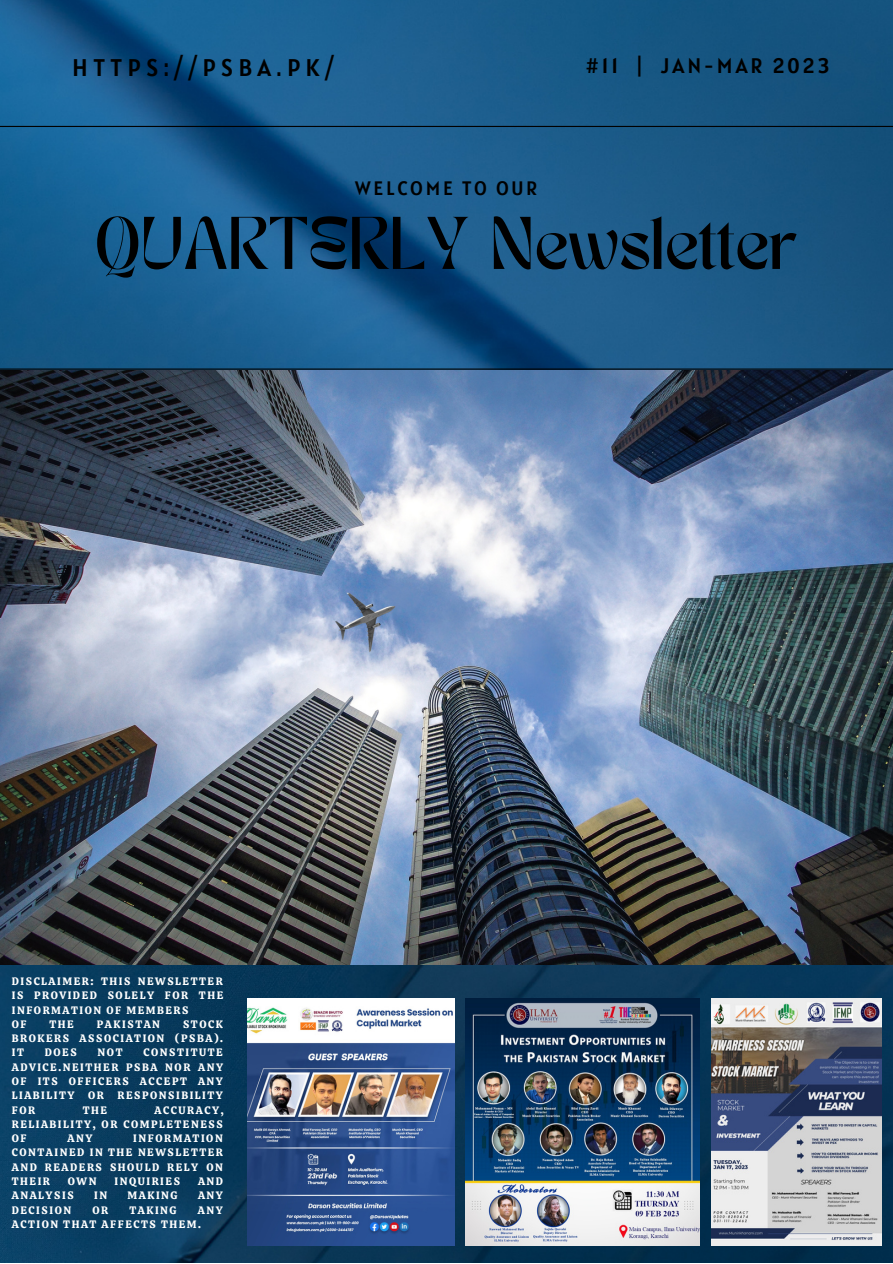
<style>
.page{position:relative;width:893px;height:1264px;background:#fff}
.page>*{position:absolute;margin:0;border:0;box-sizing:border-box;transform-origin:0 0}
.t1{font:52.05px "TAN MERINGUE";color:#000}
.t2{font:24px "Alatsi";letter-spacing:.225em;color:#000}
.t3{font:21px "Alatsi";letter-spacing:.145em;color:#000}
.t4{font:19.35px "Alatsi";letter-spacing:.14em;color:#000}
.t5{font:10.65px/14.2px "Calistoga";letter-spacing:.145em;color:#fff;text-align:justify}
</style>
<div class="page">
<img style="left:0;top:0;width:892px;height:1262px">
<hr style="left:0;top:368px;width:892px;height:1px;background:#000">
<hr style="left:0;top:126px;width:892px;height:1px;background:#000">
<img style="left:0;top:371px;width:892px;height:593px">
<img style="left:711px;top:998px;width:170px;height:246px">
<img style="left:465px;top:998px;width:234px;height:246px">
<img style="left:248px;top:998px;width:206px;height:246px">
<h2 class="t2" style="left:72px;top:52px;width:263px">HTTPS://PSBA.PK/</h2>
<h3 class="t3" style="left:586px;top:52px;width:245px">#11 | JAN-MAR 2023</h3>
<h3 class="t4" style="left:355px;top:175px;width:184px">WELCOME TO OUR</h3>
<h1 class="t1" style="left:95px;top:216px;width:704px">QUARTERLY Newsletter</h1>
<p class="t5" style="left:12px;top:974px;width:213px;text-align:left">DISCLAIMER: THIS NEWSLETTER<br>IS PROVIDED SOLELY FOR THE<br>INFORMATION OF MEMBERS<br>OF</p>
<p class="t5" style="left:50px;top:1016px;width:26px">THE</p>
<p class="t5" style="left:97px;top:1016px;width:65px">PAKISTAN</p>
<p class="t5" style="left:12px;top:1016px;width:213px;text-indent:171px">STOCK BROKERS ASSOCIATION (PSBA).<br>IT</p>
<p class="t5" style="left:12px;top:1045px;width:213px;text-indent:132px">CONSTITUTE ADVICE.NEITHER PSBA NOR ANY OF ITS OFFICERS ACCEPT ANY LIABILITY</p>
<p class="t5" style="left:45px;top:1045px;width:33px">DOES</p>
<p class="t5" style="left:98px;top:1045px;width:26px">NOT</p>
<p class="t5" style="left:88px;top:1088px;width:17px">OR</p>
<p class="t5" style="left:117px;top:1088px;width:107px">RESPONSIBILITY</p>
<p class="t5" style="left:12px;top:1102px;width:25px">FOR</p>
<p class="t5" style="left:83px;top:1102px;width:26px">THE</p>
<p class="t5" style="left:12px;top:1102px;width:213px;text-indent:143px">ACCURACY, RELIABILITY, OR COMPLETENESS OF</p>
<p class="t5" style="left:12px;top:1131px;width:212px;text-indent:121px">INFORMATION CONTAINED IN THE NEWSLETTER AND READERS SHOULD RELY ON THEIR</p>
<p class="t5" style="left:67px;top:1131px;width:26px">ANY</p>
<p class="t5" style="left:68px;top:1174px;width:30px">OWN</p>
<p class="t5" style="left:114px;top:1174px;width:67px">INQUIRIES</p>
<p class="t5" style="left:198px;top:1174px;width:27px">AND</p>
<p class="t5" style="left:12px;top:1188px;width:63px">ANALYSIS</p>
<p class="t5" style="left:94px;top:1188px;width:15px">IN</p>
<p class="t5" style="left:127px;top:1188px;width:52px">MAKING</p>
<p class="t5" style="left:198px;top:1188px;width:26px">ANY</p>
<p class="t5" style="left:12px;top:1202px;width:61px">DECISION</p>
<p class="t5" style="left:92px;top:1202px;width:17px">OR</p>
<p class="t5" style="left:129px;top:1202px;width:49px">TAKING</p>
<p class="t5" style="left:12px;top:1202px;width:212px;text-indent:186px">ANY<br>ACTION THAT AFFECTS THEM.</p>
</div>
